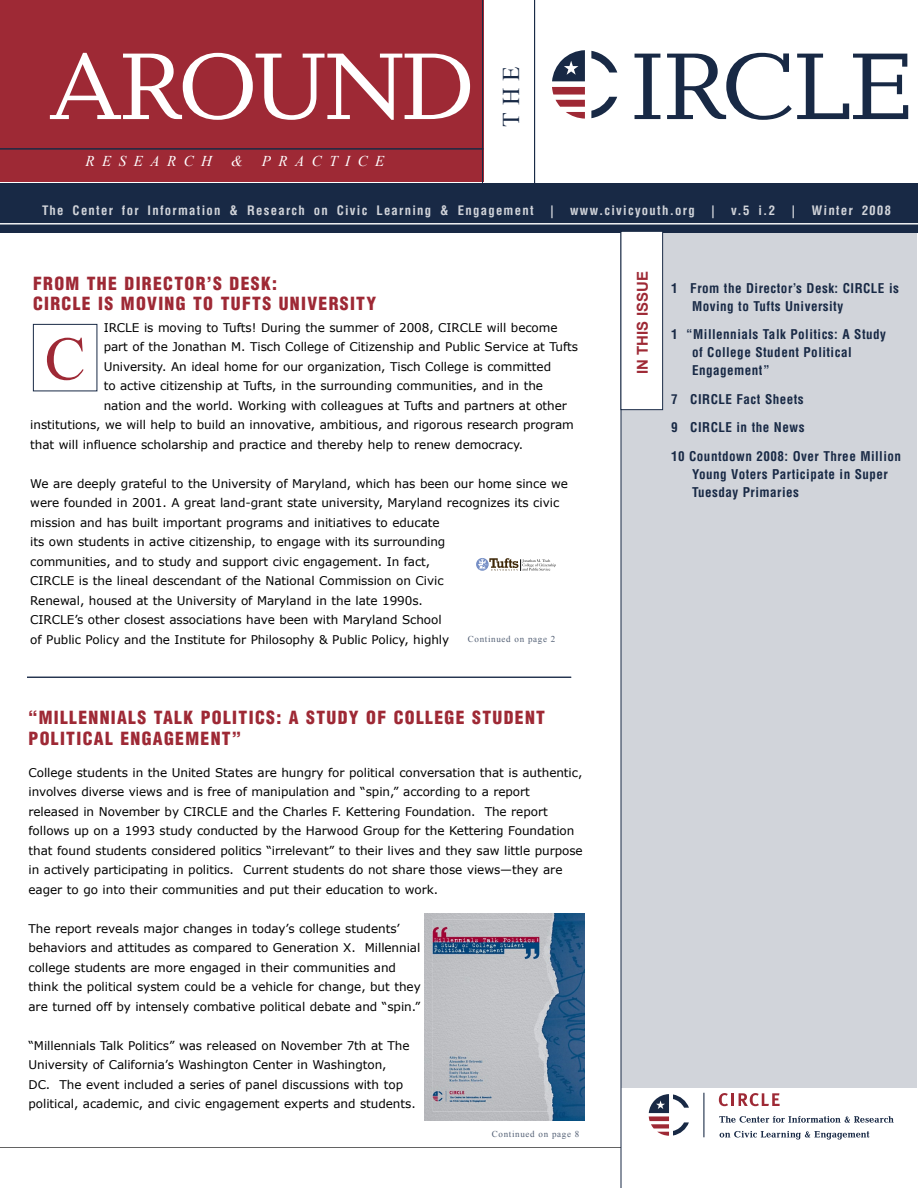
<style>
.page{position:relative;width:918px;height:1188px;background:#fff}
.page>*{position:absolute;margin:0;border:0;box-sizing:border-box;transform-origin:0 0}
.t1{font:96px "Candida Std";letter-spacing:-.03em;color:#fff}
.t2{font:96px "Candida Std";letter-spacing:-.02em;color:#182945}
.t3{font:61.5px "Times New Roman";color:#9e2935}
.t4{font:24px "Times New Roman";color:#182945}
.t5{font:900 condensed 17.7px/19.5px "Helvetica LT Std";letter-spacing:.075em;color:#9e2935}
.t6{font:italic 15px "Times New Roman";letter-spacing:.5em;color:#fff}
.t7{font:700 15px "Arial";color:#9e2935}
.t8{font:700 condensed 13.2px/18px "Helvetica LT Std";letter-spacing:.035em;color:#182945}
.t9{font:700 condensed 12.75px "Helvetica LT Std";letter-spacing:.1em;color:#d1d4da}
.t10{font:12px/19.5px "Verdana";letter-spacing:-.005em;color:#000}
.t11{font:9px "Times New Roman";letter-spacing:.075em;color:#525f74}
</style>
<div class="page">
<div style="left:0;top:0;width:483px;height:181px;background:#9e2935"></div>
<hr style="left:0;top:1147px;width:621px;height:1px;background:#636363">
<div style="left:621px;top:231px;width:295px;height:857px;background:#d1d4da"></div>
<div style="left:0;top:183px;width:918px;height:49px;background:#182945"></div>
<hr style="left:0;top:148px;width:483px;height:1px;background:#182945">
<hr style="left:482px;top:0;width:1px;height:195px;background:#182945">
<hr style="left:0;top:224px;width:918px;height:1px;background:#fff">
<hr style="left:621px;top:231px;width:1px;height:957px;background:#182945">
<svg style="left:591px;top:97px;width:26px;height:21px"></svg>
<svg style="left:591px;top:51px;width:26px;height:22px"></svg>
<svg style="left:552px;top:50px;width:33px;height:31px"></svg>
<svg style="left:552px;top:87px;width:33px;height:32px"></svg>
<hr style="left:534px;top:0;width:1px;height:195px;background:#182945">
<svg style="left:719px;top:1093px;width:61px;height:13px"></svg>
<svg style="left:649px;top:1094px;width:40px;height:42px"></svg>
<hr style="left:703px;top:1093px;width:1px;height:44px;background:#182945">
<svg style="left:719px;top:1116px;width:175px;height:7px"></svg>
<svg style="left:720px;top:1131px;width:149px;height:8px"></svg>
<div style="left:33px;top:324px;width:64px;height:67px;border:1px solid #182945"></div>
<div style="left:621px;top:231px;width:42px;height:179px;background:#fff"></div>
<div style="left:621px;top:231px;width:42px;height:179px;border:1px solid #182945"></div>
<hr style="left:27px;top:677px;width:544px;height:1px;background:#182945">
<img style="left:424px;top:914px;width:160px;height:206px">
<svg style="left:476px;top:558px;width:80px;height:13px"></svg>
<h1 class="t1" style="left:48px;top:32px;width:430px">AROUND</h1>
<h1 class="t2" style="left:631px;top:32px;width:285px">IRCLE</h1>
<p class="t6" style="left:85px;top:151px;width:128px">RESEARCH</p>
<p class="t6" style="left:231px;top:151px;width:13px">&amp;</p>
<p class="t6" style="left:262px;top:151px;width:124px">PRACTICE</p>
<h3 class="t4" style="left:495px;top:127px;width:63px;rotate:-90deg">THE</h3>
<p class="t9" style="left:42px;top:202px;width:493px">The Center for Information &amp; Research on Civic Learning &amp; Engagement</p>
<p class="t9" style="left:550px;top:202px;width:5px">|</p>
<p class="t9" style="left:570px;top:202px;width:126px">www.civicyouth.org</p>
<p class="t9" style="left:711px;top:202px;width:5px">|</p>
<p class="t9" style="left:731px;top:202px;width:45px">v.5 i.2</p>
<p class="t9" style="left:792px;top:202px;width:5px">|</p>
<p class="t9" style="left:812px;top:202px;width:81px">Winter 2008</p>
<h3 class="t5" style="left:33px;top:274px;width:345px">FROM THE DIRECTOR’S DESK:<br>CIRCLE IS MOVING TO TUFTS UNIVERSITY</h3>
<h2 class="t3" style="left:45px;top:317px;width:43px">C</h2>
<p class="t10" style="left:104px;top:317px;width:455px">IRCLE is moving to Tufts! During the summer of 2008, CIRCLE will become</p>
<p class="t10" style="left:104px;top:337px;width:476px">part of the Jonathan M. Tisch College of Citizenship and Public Service at Tufts</p>
<p class="t10" style="left:104px;top:356px;width:449px">University. An ideal home for our organization, Tisch College is committed</p>
<p class="t10" style="left:104px;top:376px;width:441px">to active citizenship at Tufts, in the surrounding communities, and in the</p>
<p class="t10" style="left:104px;top:395px;width:465px">nation and the world. Working with colleagues at Tufts and partners at other</p>
<p class="t10" style="left:30px;top:415px;width:545px">institutions, we will help to build an innovative, ambitious, and rigorous research program</p>
<p class="t10" style="left:30px;top:434px;width:495px">that will influence scholarship and practice and thereby help to renew democracy.</p>
<p class="t10" style="left:30px;top:473px;width:539px">We are deeply grateful to the University of Maryland, which has been our home since we were founded in 2001. A great land-grant state university, Maryland recognizes its civic mission and has built important programs and initiatives to educate<br>its own students in active citizenship, to engage with its surrounding<br>communities, and to study and support civic engagement. In fact,<br>CIRCLE is the lineal descendant of the National Commission on Civic<br>Renewal, housed at the University of Maryland in the late 1990s.<br>CIRCLE’s other closest associations have been with Maryland School<br>of Public Policy and the Institute for Philosophy &amp; Public Policy, highly</p>
<p class="t11" style="left:468px;top:633px;width:89px">Continued on page 2</p>
<h3 class="t5" style="left:28px;top:706px;width:518px;line-height:21.8px">“MILLENNIALS TALK POLITICS: A STUDY OF COLLEGE STUDENT<br>POLITICAL ENGAGEMENT”</h3>
<p class="t10" style="left:28px;top:762px;width:556px">College students in the United States are hungry for political conversation that is authentic, involves diverse views and is free of manipulation and “spin,” according to a report released in November by CIRCLE and the Charles F. Kettering Foundation. The report follows up on a 1993 study conducted by the Harwood Group for the Kettering Foundation that found students considered politics “irrelevant” to their lives and they saw little purpose in actively participating in politics. Current students do not share those views—they are eager to go into their communities and put their education to work.</p>
<p class="t10" style="left:28px;top:918px;width:394px">The report reveals major changes in today’s college students’ behaviors and attitudes as compared to Generation X. Millennial college students are more engaged in their communities and think the political system could be a vehicle for change, but they are turned off by intensely combative political debate and “spin.”</p>
<p class="t10" style="left:28px;top:1035px;width:389px">“Millennials Talk Politics” was released on November 7th at The University of California’s Washington Center in Washington,<br>DC. The event included a series of panel discussions with top political, academic, and civic engagement experts and students.</p>
<p class="t11" style="left:492px;top:1127px;width:89px">Continued on page 8</p>
<p class="t7" style="left:633px;top:374px;width:104px;rotate:-90deg">IN THIS ISSUE</p>
<p class="t8" style="left:692px;top:279px;width:208px;text-indent:-21px">1 From the Director’s Desk: CIRCLE is<br>Moving to Tufts University</p>
<p class="t8" style="left:692px;top:326px;width:195px;text-indent:-21px">1 “Millennials Talk Politics: A Study of College Student Political<br>Engagement”</p>
<p class="t8" style="left:671px;top:385px;width:232px;line-height:28.5px">7 CIRCLE Fact Sheets<br>9 CIRCLE in the News<br>10 Countdown 2008: Over Three Million</p>
<p class="t8" style="left:692px;top:465px;width:197px">Young Voters Participate in Super<br>Tuesday Primaries</p>
</div>
